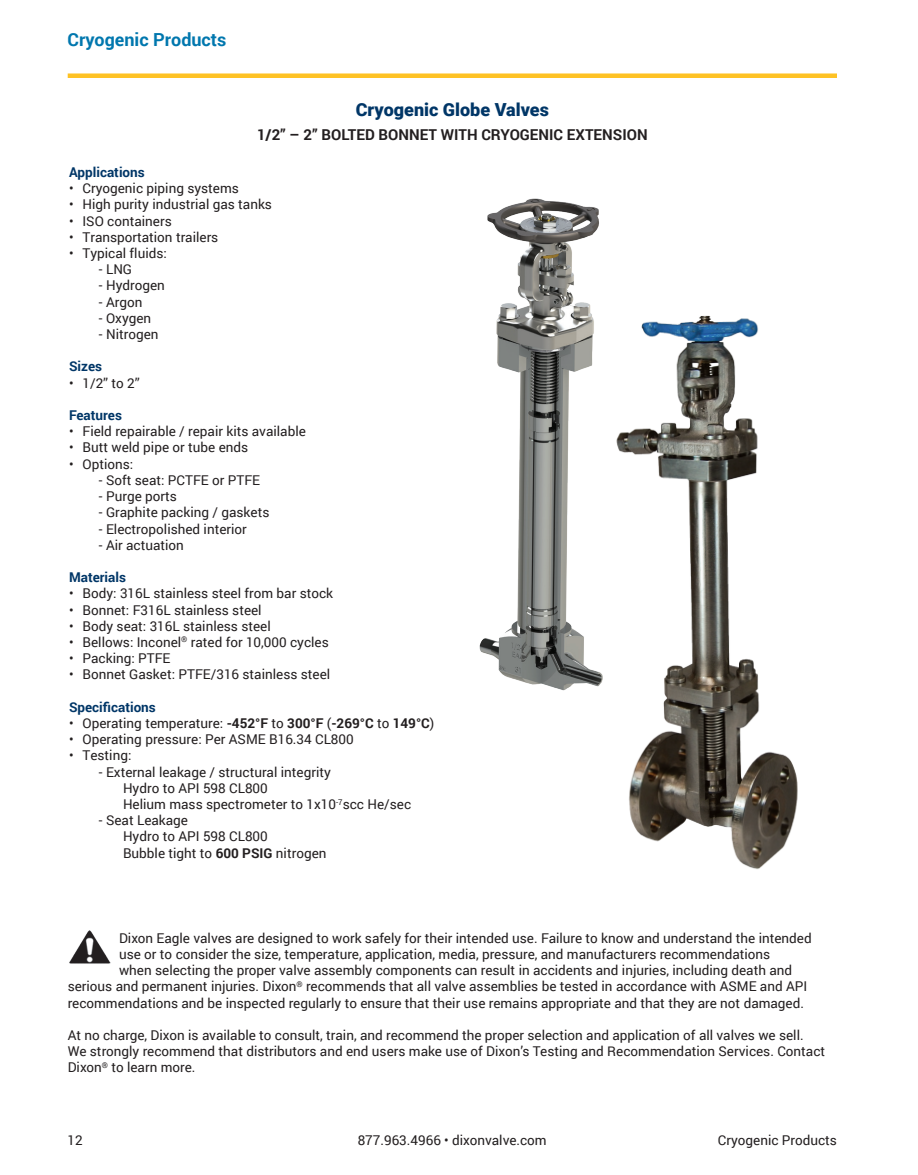
<style>
.page{position:relative;width:918px;height:1175px;background:#fff}
.page>*{position:absolute;margin:0;border:0;box-sizing:border-box;transform-origin:0 0}
._2020_Product_Name{font:900 18px "Roboto";color:#003667}
.t1{font:700 18px "Roboto";color:#0077ae}
._2020_Product_Sub-he{font:700 15px "Roboto";color:#231f20}
.text_-_left{font:13.5px/16.2px "Roboto";color:#231f20}
._2020_Body_Text_Head{font:700 13.5px "Roboto";color:#003667}
.s1{font-weight:700}
</style>
<div class="page">
<div style="left:68px;top:73px;width:769px;height:5px;background:#fec224"></div>
<img style="left:479px;top:198px;width:120px;height:493px">
<img style="left:69px;top:930px;width:42px;height:34px">
<img style="left:596px;top:311px;width:202px;height:558px">
<h1 class="t1" style="left:68px;top:27px;width:161px">Cryogenic Products</h1>
<p class="_2020_Product_Name" style="left:356px;top:97px;width:195px">Cryogenic Globe Valves</p>
<p class="_2020_Product_Sub-he" style="left:257px;top:124px;width:392px">1/2” – 2” BOLTED BONNET WITH CRYOGENIC EXTENSION</p>
<p class="_2020_Body_Text_Head" style="left:69px;top:163px;width:77px">Applications</p>
<p class="text_-_left" style="left:69px;top:180px;width:171px">• Cryogenic piping systems</p>
<p class="text_-_left" style="left:69px;top:196px;width:205px">• High purity industrial gas tanks</p>
<p class="text_-_left" style="left:69px;top:212px;width:104px">• ISO containers</p>
<p class="text_-_left" style="left:69px;top:228px;width:151px">• Transportation trailers</p>
<p class="text_-_left" style="left:69px;top:244px;width:99px">• Typical fluids:</p>
<p class="text_-_left" style="left:99px;top:261px;width:35px">- LNG</p>
<p class="text_-_left" style="left:99px;top:277px;width:67px">- Hydrogen</p>
<p class="text_-_left" style="left:99px;top:293px;width:45px">- Argon</p>
<p class="text_-_left" style="left:99px;top:309px;width:54px">- Oxygen</p>
<p class="text_-_left" style="left:99px;top:325px;width:61px">- Nitrogen</p>
<p class="_2020_Body_Text_Head" style="left:69px;top:357px;width:35px">Sizes</p>
<p class="text_-_left" style="left:69px;top:374px;width:72px">• 1/2” to 2”</p>
<p class="_2020_Body_Text_Head" style="left:69px;top:406px;width:54px">Features</p>
<p class="text_-_left" style="left:69px;top:423px;width:238px">• Field repairable / repair kits available</p>
<p class="text_-_left" style="left:69px;top:439px;width:181px">• Butt weld pipe or tube ends</p>
<p class="text_-_left" style="left:69px;top:455px;width:66px">• Options:</p>
<p class="text_-_left" style="left:99px;top:471px;width:163px">- Soft seat: PCTFE or PTFE</p>
<p class="text_-_left" style="left:99px;top:487px;width:79px">- Purge ports</p>
<p class="text_-_left" style="left:99px;top:504px;width:172px">- Graphite packing / gaskets</p>
<p class="text_-_left" style="left:99px;top:520px;width:149px">- Electropolished interior</p>
<p class="text_-_left" style="left:99px;top:536px;width:86px">- Air actuation</p>
<p class="_2020_Body_Text_Head" style="left:69px;top:568px;width:59px">Materials</p>
<p class="text_-_left" style="left:69px;top:585px;width:266px">• Body: 316L stainless steel from bar stock</p>
<p class="text_-_left" style="left:69px;top:601px;width:194px">• Bonnet: F316L stainless steel</p>
<p class="text_-_left" style="left:69px;top:617px;width:203px">• Body seat: 316L stainless steel</p>
<p class="text_-_left" style="left:69px;top:633px;width:261px">• Bellows: Inconel<sup>®</sup> rated for 10,000 cycles</p>
<p class="text_-_left" style="left:69px;top:649px;width:103px">• Packing: PTFE</p>
<p class="text_-_left" style="left:69px;top:666px;width:263px">• Bonnet Gasket: PTFE/316 stainless steel</p>
<p class="_2020_Body_Text_Head" style="left:69px;top:697px;width:88px">Specifications</p>
<p class="text_-_left" style="left:69px;top:714px;width:367px">• Operating temperature: <span class="s1">-452°F</span> to <span class="s1">300°F</span> (<span class="s1">-269°C</span> to <span class="s1">149°C</span>)</p>
<p class="text_-_left" style="left:69px;top:730px;width:286px">• Operating pressure: Per ASME B16.34 CL800</p>
<p class="text_-_left" style="left:69px;top:747px;width:64px">• Testing:</p>
<p class="text_-_left" style="left:99px;top:763px;width:233px">- External leakage / structural integrity</p>
<p class="text_-_left" style="left:123px;top:779px;width:146px">Hydro to API 598 CL800</p>
<p class="text_-_left" style="left:123px;top:795px;width:290px">Helium mass spectrometer to 1x10<sup>-7</sup>scc He/sec</p>
<p class="text_-_left" style="left:99px;top:811px;width:91px">- Seat Leakage</p>
<p class="text_-_left" style="left:123px;top:828px;width:146px">Hydro to API 598 CL800</p>
<p class="text_-_left" style="left:123px;top:844px;width:205px">Bubble tight to <span class="s1">600 PSIG</span> nitrogen</p>
<p class="text_-_left" style="left:119px;top:929px;width:694px">Dixon Eagle valves are designed to work safely for their intended use. Failure to know and understand the intended</p>
<p class="text_-_left" style="left:119px;top:945px;width:653px">use or to consider the size, temperature, application, media, pressure, and manufacturers recommendations</p>
<p class="text_-_left" style="left:119px;top:961px;width:675px">when selecting the proper valve assembly components can result in accidents and injuries, including death and</p>
<p class="text_-_left" style="left:68px;top:978px;width:741px">serious and permanent injuries. Dixon<sup>®</sup> recommends that all valve assemblies be tested in accordance with ASME and API</p>
<p class="text_-_left" style="left:68px;top:994px;width:738px">recommendations and be inspected regularly to ensure that their use remains appropriate and that they are not damaged.</p>
<p class="text_-_left" style="left:68px;top:1026px;width:759px">At no charge, Dixon is available to consult, train, and recommend the proper selection and application of all valves we sell.<br>We strongly recommend that distributors and end users make use of Dixon’s Testing and Recommendation Services. Contact<br>Dixon<sup>®</sup> to learn more.</p>
<p class="text_-_left" style="left:68px;top:1131px;width:17px">12</p>
<p class="text_-_left" style="left:358px;top:1131px;width:191px">877.963.4966 • dixonvalve.com</p>
<p class="text_-_left" style="left:718px;top:1131px;width:121px">Cryogenic Products</p>
</div>
